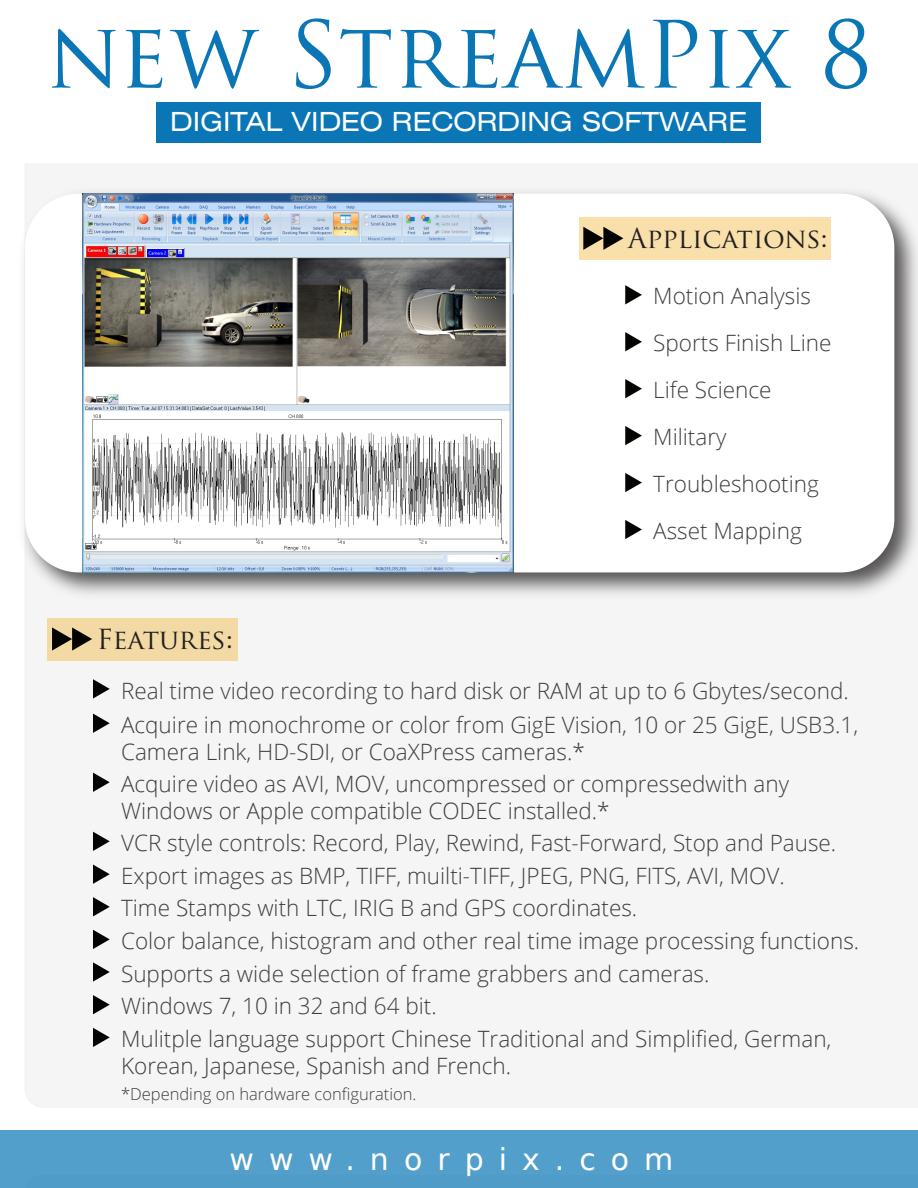
<style>
.page{position:relative;width:918px;height:1188px;background:#fff}
.page>*{position:absolute;margin:0;border:0;box-sizing:border-box;transform-origin:0 0}
.t1{font:90px "Trajan Pro";color:#0a76b5}
.t2{font:30px "Bitstream Vera Sans";letter-spacing:.5em;color:#fff}
.t3{font:27px "Trajan Pro";color:#231f20}
.t4{font:26.25px "Helios Ext";color:#fff}
.t5{font:300 22.5px/47px "Open Sans";color:#3e3e3f}
.t6{font:300 16.5px "Open Sans";color:#3e3e3f}
</style>
<div class="page">
<img style="left:23px;top:182px;width:895px;height:424px">
<div style="left:25px;top:194px;width:869px;height:378px;background:#fff;border-radius:54px"></div>
<div style="left:0;top:1130px;width:918px;height:58px;background:#539fcb"></div>
<div style="left:47px;top:618px;width:191px;height:42px;background:#f3daa4"></div>
<svg style="left:52px;top:627px;width:40px;height:24px"></svg>
<div style="left:156px;top:102px;width:605px;height:41px;background:#0a76b5"></div>
<svg style="left:93px;top:679px;width:17px;height:20px"></svg>
<svg style="left:625px;top:285px;width:17px;height:20px"></svg>
<svg style="left:625px;top:332px;width:17px;height:19px"></svg>
<svg style="left:625px;top:379px;width:17px;height:19px"></svg>
<svg style="left:625px;top:426px;width:17px;height:19px"></svg>
<svg style="left:625px;top:473px;width:17px;height:19px"></svg>
<svg style="left:625px;top:520px;width:17px;height:19px"></svg>
<svg style="left:93px;top:714px;width:17px;height:19px"></svg>
<svg style="left:93px;top:773px;width:17px;height:19px"></svg>
<svg style="left:93px;top:832px;width:17px;height:19px"></svg>
<svg style="left:93px;top:865px;width:17px;height:19px"></svg>
<svg style="left:93px;top:897px;width:17px;height:19px"></svg>
<svg style="left:93px;top:930px;width:17px;height:19px"></svg>
<svg style="left:93px;top:962px;width:17px;height:20px"></svg>
<svg style="left:93px;top:995px;width:17px;height:19px"></svg>
<svg style="left:93px;top:1028px;width:17px;height:19px"></svg>
<div style="left:579px;top:217px;width:251px;height:42px;background:#f9e0ab"></div>
<svg style="left:583px;top:227px;width:40px;height:23px"></svg>
<img style="left:82px;top:194px;width:432px;height:378px">
<h1 class="t1" style="left:46px;top:-2px;width:828px">new StreamPix 8</h1>
<p class="t4" style="left:170px;top:106px;width:578px">DIGITAL VIDEO RECORDING SOFTWARE</p>
<p class="t3" style="left:628px;top:221px;width:201px">Applications:</p>
<p class="t3" style="left:97px;top:622px;width:138px">Features:</p>
<p class="t5" style="left:653px;top:272px;width:180px">Motion Analysis<br>Sports Finish Line<br>Life Science<br>Military<br>Troubleshooting<br>Asset Mapping</p>
<p class="t5" style="left:121px;top:666px;width:729px">Real time video recording to hard disk or RAM at up to 6 Gbytes/second.</p>
<p class="t5" style="left:121px;top:711px;width:739px;line-height:27px">Acquire in monochrome or color from GigE Vision, 10 or 25 GigE, USB3.1,<br>Camera Link, HD-SDI, or CoaXPress cameras.*</p>
<p class="t5" style="left:121px;top:770px;width:670px;line-height:27px">Acquire video as AVI, MOV, uncompressed or compressedwith any<br>Windows or Apple compatible CODEC installed.*</p>
<p class="t5" style="left:121px;top:826px;width:740px;line-height:32.7px">VCR style controls: Record, Play, Rewind, Fast-Forward, Stop and Pause.<br>Export images as BMP, TIFF, muilti-TIFF, JPEG, PNG, FITS, AVI, MOV.<br>Time Stamps with LTC, IRIG B and GPS coordinates.<br>Color balance, histogram and other real time image processing functions.<br>Supports a wide selection of frame grabbers and cameras.<br>Windows 7, 10 in 32 and 64 bit.</p>
<p class="t5" style="left:121px;top:1025px;width:712px;line-height:27px">Mulitple language support Chinese Traditional and Simplified, German,<br>Korean, Japanese, Spanish and French.</p>
<p class="t6" style="left:121px;top:1083px;width:297px">*Depending on hardware configuration.</p>
<h2 class="t2" style="left:230px;top:1142px;width:445px">www.norpix.com</h2>
</div>
